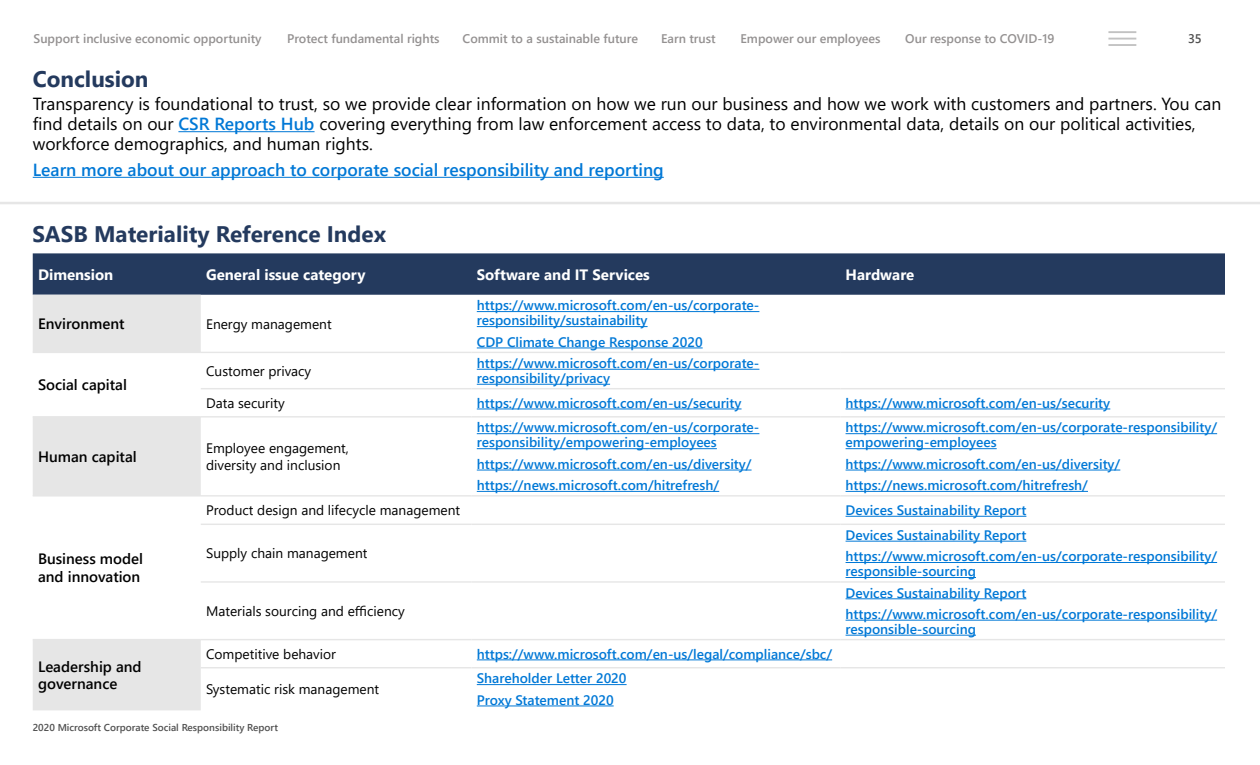
<style>
.page{position:relative;width:1260px;height:765px;background:#fff}
.page>*{position:absolute;margin:0;border:0;box-sizing:border-box;transform-origin:0 0}
.t1{font:700 22.5px "Segoe UI";color:#243a5e}
.Section_Header_Body{font:17.5px/20px "Segoe UI";color:#000}
.Section_Header_Body-2{font:600 17.5px "Segoe UI";color:#0078d6}
.t2{font:600 15px/17.5px "Segoe UI";color:#000}
.Subheader{font:700 15px "Segoe UI";color:#fff}
.t3{font:600 13.75px/15px "Segoe UI";color:#0078d6}
.t4{font:13.75px/17.5px "Segoe UI";color:#000}
.t5{font:600 12.5px "Segoe UI";color:#949191}
.t6{font:600 12.5px "Segoe UI";color:#505050}
.Page_Number{font:600 10px "Segoe UI";color:#505050}
.s1{font-weight:600;color:#0078d6}
</style>
<div class="page">
<hr style="left:1108px;top:31px;width:28px;height:2px;background:#c2c2c2">
<hr style="left:1108px;top:38px;width:28px;height:2px;background:#c2c2c2">
<hr style="left:1108px;top:44px;width:28px;height:2px;background:#c2c2c2">
<hr style="left:178px;top:131px;width:137px;height:1px;background:#0078d6">
<hr style="left:33px;top:177px;width:631px;height:1px;background:#0078d6">
<hr style="left:0;top:202px;width:1260px;height:2px;background:#e6e6e6">
<div style="left:33px;top:253px;width:1192px;height:42px;background:#243a5e"></div>
<svg style="left:33px;top:295px;width:168px;height:415px"></svg>
<hr style="left:33px;top:352px;width:168px;height:1px;background:#e6e6e6">
<hr style="left:201px;top:352px;width:271px;height:1px;background:#e6e6e6">
<hr style="left:472px;top:352px;width:368px;height:1px;background:#e6e6e6">
<hr style="left:840px;top:352px;width:385px;height:1px;background:#e6e6e6">
<hr style="left:201px;top:388px;width:271px;height:1px;background:#e6e6e6">
<hr style="left:472px;top:388px;width:368px;height:1px;background:#e6e6e6">
<hr style="left:840px;top:388px;width:385px;height:1px;background:#e6e6e6">
<hr style="left:33px;top:416px;width:168px;height:2px;background:#e6e6e6">
<hr style="left:201px;top:416px;width:271px;height:2px;background:#e6e6e6">
<hr style="left:472px;top:416px;width:368px;height:2px;background:#e6e6e6">
<hr style="left:840px;top:416px;width:385px;height:2px;background:#e6e6e6">
<hr style="left:33px;top:495px;width:168px;height:2px;background:#e6e6e6">
<hr style="left:201px;top:495px;width:271px;height:2px;background:#e6e6e6">
<hr style="left:472px;top:495px;width:368px;height:2px;background:#e6e6e6">
<hr style="left:840px;top:495px;width:385px;height:2px;background:#e6e6e6">
<hr style="left:201px;top:524px;width:271px;height:1px;background:#e6e6e6">
<hr style="left:472px;top:524px;width:368px;height:1px;background:#e6e6e6">
<hr style="left:840px;top:524px;width:385px;height:1px;background:#e6e6e6">
<hr style="left:201px;top:581px;width:271px;height:2px;background:#e6e6e6">
<hr style="left:472px;top:581px;width:368px;height:2px;background:#e6e6e6">
<hr style="left:840px;top:581px;width:385px;height:2px;background:#e6e6e6">
<hr style="left:33px;top:639px;width:168px;height:1px;background:#e6e6e6">
<hr style="left:201px;top:639px;width:271px;height:1px;background:#e6e6e6">
<hr style="left:472px;top:639px;width:368px;height:1px;background:#e6e6e6">
<hr style="left:840px;top:639px;width:385px;height:1px;background:#e6e6e6">
<hr style="left:201px;top:667px;width:271px;height:1px;background:#e6e6e6">
<hr style="left:472px;top:667px;width:368px;height:1px;background:#e6e6e6">
<hr style="left:840px;top:667px;width:385px;height:1px;background:#e6e6e6">
<hr style="left:477px;top:311px;width:282px;height:1px;background:#0078d6">
<hr style="left:477px;top:326px;width:171px;height:1px;background:#0078d6">
<hr style="left:477px;top:348px;width:226px;height:1px;background:#0078d6">
<hr style="left:477px;top:369px;width:282px;height:1px;background:#0078d6">
<hr style="left:477px;top:384px;width:133px;height:1px;background:#0078d6">
<hr style="left:477px;top:409px;width:265px;height:1px;background:#0078d6">
<hr style="left:846px;top:409px;width:264px;height:1px;background:#0078d6">
<hr style="left:477px;top:433px;width:282px;height:1px;background:#0078d6">
<hr style="left:477px;top:448px;width:240px;height:1px;background:#0078d6">
<hr style="left:477px;top:470px;width:275px;height:1px;background:#0078d6">
<hr style="left:477px;top:491px;width:242px;height:1px;background:#0078d6">
<hr style="left:846px;top:433px;width:371px;height:1px;background:#0078d6">
<hr style="left:846px;top:448px;width:151px;height:1px;background:#0078d6">
<hr style="left:846px;top:470px;width:274px;height:1px;background:#0078d6">
<hr style="left:846px;top:491px;width:242px;height:1px;background:#0078d6">
<hr style="left:846px;top:516px;width:180px;height:1px;background:#0078d6">
<hr style="left:846px;top:541px;width:180px;height:1px;background:#0078d6">
<hr style="left:846px;top:562px;width:371px;height:1px;background:#0078d6">
<hr style="left:846px;top:577px;width:130px;height:1px;background:#0078d6">
<hr style="left:846px;top:598px;width:180px;height:1px;background:#0078d6">
<hr style="left:846px;top:620px;width:371px;height:1px;background:#0078d6">
<hr style="left:846px;top:635px;width:130px;height:1px;background:#0078d6">
<hr style="left:477px;top:659px;width:355px;height:1px;background:#0078d6">
<hr style="left:477px;top:684px;width:150px;height:1px;background:#0078d6">
<hr style="left:477px;top:706px;width:137px;height:1px;background:#0078d6">
<p class="t5" style="left:34px;top:27px;width:230px">Support inclusive economic opportunity</p>
<p class="t5" style="left:287px;top:27px;width:154px">Protect fundamental rights</p>
<p class="t5" style="left:463px;top:27px;width:177px">Commit to a sustainable future</p>
<p class="t5" style="left:661px;top:27px;width:56px">Earn trust</p>
<p class="t5" style="left:740px;top:27px;width:142px">Empower our employees</p>
<p class="t5" style="left:905px;top:27px;width:151px">Our response to COVID-19</p>
<p class="t6" style="left:1188px;top:27px;width:15px">35</p>
<p class="t1" style="left:33px;top:58px;width:117px">Conclusion</p>
<p class="Section_Header_Body" style="left:33px;top:92px;width:1190px">Transparency is foundational to trust, so we provide clear information on how we run our business and how we work with customers and partners. You can find details on our <span class="s1">CSR Reports Hub</span> covering everything from law enforcement access to data, to environmental data, details on our political activities, workforce demographics, and human rights.</p>
<p class="Section_Header_Body-2" style="left:33px;top:153px;width:633px">Learn more about our approach to corporate social responsibility and reporting</p>
<p class="t1" style="left:32px;top:213px;width:355px">SASB Materiality Reference Index</p>
<p class="Subheader" style="left:38px;top:260px;width:77px">Dimension</p>
<p class="Subheader" style="left:206px;top:260px;width:161px">General issue category</p>
<p class="Subheader" style="left:477px;top:260px;width:175px">Software and IT Services</p>
<p class="Subheader" style="left:846px;top:260px;width:70px">Hardware</p>
<p class="t2" style="left:38px;top:314px;width:88px">Environment</p>
<p class="t4" style="left:206px;top:314px;width:127px">Energy management</p>
<p class="t3" style="left:477px;top:297px;width:284px">https://www.microsoft.com/en-us/corporate&shy;responsibility/sustainability</p>
<p class="t3" style="left:477px;top:333px;width:227px">CDP Climate Change Response 2020</p>
<p class="t2" style="left:38px;top:375px;width:90px">Social capital</p>
<p class="t4" style="left:206px;top:361px;width:107px">Customer privacy</p>
<p class="t3" style="left:477px;top:355px;width:284px">https://www.microsoft.com/en-us/corporate&shy;responsibility/privacy</p>
<p class="t4" style="left:206px;top:393px;width:80px">Data security</p>
<p class="t3" style="left:477px;top:394px;width:266px">https://www.microsoft.com/en-us/security</p>
<p class="t3" style="left:846px;top:394px;width:266px">https://www.microsoft.com/en-us/security</p>
<p class="t2" style="left:38px;top:447px;width:100px">Human capital</p>
<p class="t4" style="left:206px;top:438px;width:144px">Employee engagement, diversity and inclusion</p>
<p class="t3" style="left:477px;top:419px;width:284px">https://www.microsoft.com/en-us/corporate&shy;responsibility/empowering-employees</p>
<p class="t3" style="left:477px;top:455px;width:276px">https://www.microsoft.com/en-us/diversity/</p>
<p class="t3" style="left:477px;top:477px;width:244px">https://news.microsoft.com/hitrefresh/</p>
<p class="t3" style="left:846px;top:419px;width:373px">https://www.microsoft.com/en-us/corporate-responsibility/ empowering-employees</p>
<p class="t3" style="left:846px;top:455px;width:276px">https://www.microsoft.com/en-us/diversity/</p>
<p class="t3" style="left:846px;top:477px;width:244px">https://news.microsoft.com/hitrefresh/</p>
<p class="t2" style="left:38px;top:549px;width:107px">Business model and innovation</p>
<p class="t2" style="left:38px;top:656px;width:105px">Leadership and governance</p>
<p class="t4" style="left:206px;top:500px;width:256px">Product design and lifecycle management</p>
<p class="t3" style="left:846px;top:502px;width:182px">Devices Sustainability Report</p>
<p class="t4" style="left:206px;top:543px;width:163px">Supply chain management</p>
<p class="t3" style="left:846px;top:526px;width:182px">Devices Sustainability Report</p>
<p class="t3" style="left:846px;top:548px;width:373px">https://www.microsoft.com/en-us/corporate-responsibility/ responsible-sourcing</p>
<p class="t4" style="left:206px;top:601px;width:200px">Materials sourcing and efficiency</p>
<p class="t4" style="left:206px;top:644px;width:132px">Competitive behavior</p>
<p class="t3" style="left:477px;top:645px;width:357px">https://www.microsoft.com/en-us/legal/compliance/sbc/</p>
<p class="t4" style="left:206px;top:679px;width:175px">Systematic risk management</p>
<p class="t3" style="left:477px;top:670px;width:151px">Shareholder Letter 2020</p>
<p class="t3" style="left:477px;top:691px;width:138px">Proxy Statement 2020</p>
<p class="t3" style="left:846px;top:584px;width:182px">Devices Sustainability Report</p>
<p class="t3" style="left:846px;top:605px;width:373px">https://www.microsoft.com/en-us/corporate-responsibility/ responsible-sourcing</p>
<p class="Page_Number" style="left:33px;top:718px;width:247px">2020 Microsoft Corporate Social Responsibility Report</p>
</div>
